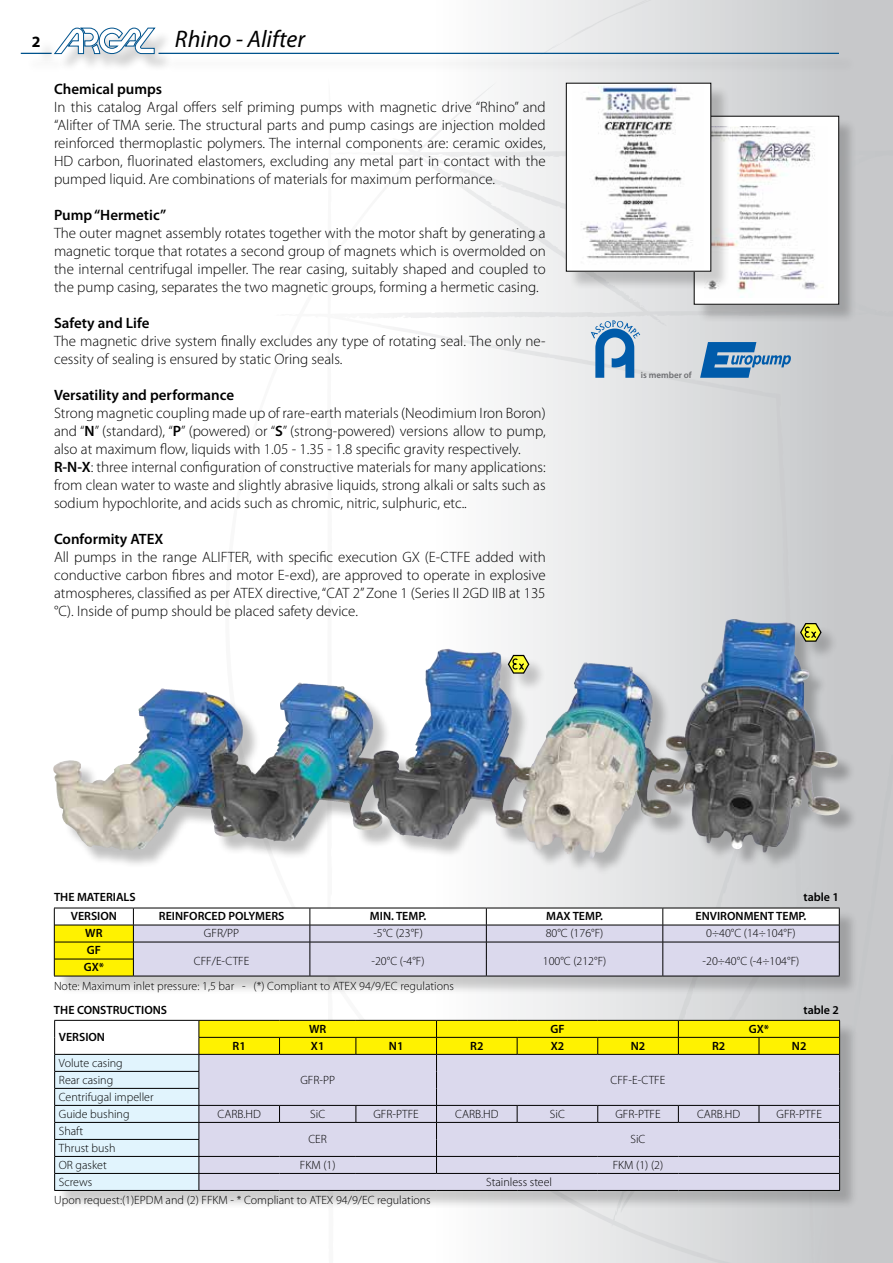
<style>
.page{position:relative;width:893px;height:1263px;background:#fff}
.page>*{position:absolute;margin:0;border:0;box-sizing:border-box;transform-origin:0 0}
.t1{font:italic 24px "Myriad Pro";color:#000}
.t2{font:700 15.75px "Myriad Pro";color:#000}
.t3{font:300 15px/18px "Myriad Pro";color:#000;text-align:justify}
.t4{font:600 15px "Myriad Pro";color:#000}
.t5{font:300 12px/17px "Myriad Pro";color:#000}
.t6{font:600 12px "Myriad Pro";color:#000}
.t7{font:600 9px "Myriad Pro";color:#6d6e71}
.s1{font-weight:600}
</style>
<div class="page">
<div style="left:436px;top:0;width:457px;height:1263px;background:linear-gradient(to right,#fdfdfd,#c1c3c5)"></div>
<svg style="left:290px;top:904px;width:603px;height:359px"></svg>
<div style="left:24px;top:55px;width:833px;height:18px;background:#000;opacity:.2"></div>
<hr style="left:158px;top:53px;width:681px;height:1px;background:#00538d">
<hr style="left:21px;top:53px;width:31px;height:1px;background:#00538d">
<div style="left:58px;top:30px;width:115px;height:43px;background:#000;opacity:.2"></div>
<svg style="left:58px;top:27px;width:98px;height:28px"></svg>
<div style="left:36px;top:39px;width:22px;height:26px;background:#000;opacity:.2"></div>
<svg style="left:700px;top:342px;width:91px;height:36px;background:#6997bf"></svg>
<svg style="left:591px;top:320px;width:49px;height:58px;background:#84abcd"></svg>
<div style="left:696px;top:118px;width:162px;height:205px;background:#000;opacity:.2"></div>
<div style="left:694px;top:116px;width:145px;height:188px;background:#fff"></div>
<div style="left:694px;top:116px;width:145px;height:188px;border:1px solid #000"></div>
<img style="left:730px;top:126px;width:94px;height:165px">
<div style="left:568px;top:85px;width:162px;height:205px;background:#000;opacity:.2"></div>
<div style="left:566px;top:83px;width:145px;height:188px;background:#fff"></div>
<img style="left:583px;top:85px;width:110px;height:174px">
<div style="left:56px;top:910px;width:802px;height:85px;background:#000;opacity:.2"></div>
<hr style="left:54px;top:976px;width:79px;height:1px;background:#000">
<hr style="left:133px;top:976px;width:177px;height:1px;background:#000">
<hr style="left:310px;top:976px;width:176px;height:1px;background:#000">
<hr style="left:486px;top:976px;width:177px;height:1px;background:#000">
<hr style="left:663px;top:976px;width:177px;height:1px;background:#000">
<svg style="left:54px;top:908px;width:786px;height:68px"></svg>
<div style="left:57px;top:1022px;width:802px;height:188px;background:#000;opacity:.2"></div>
<svg style="left:54px;top:1020px;width:786px;height:170px;background:#d7d6bf"></svg>
<hr style="left:54px;top:1190px;width:145px;height:1px;background:#000">
<hr style="left:199px;top:1190px;width:81px;height:1px;background:#000">
<hr style="left:280px;top:1190px;width:76px;height:1px;background:#000">
<hr style="left:356px;top:1190px;width:80px;height:1px;background:#000">
<hr style="left:436px;top:1190px;width:81px;height:1px;background:#000">
<hr style="left:517px;top:1190px;width:81px;height:1px;background:#000">
<hr style="left:598px;top:1190px;width:80px;height:1px;background:#000">
<hr style="left:678px;top:1190px;width:81px;height:1px;background:#000">
<hr style="left:759px;top:1190px;width:81px;height:1px;background:#000">
<div style="left:56px;top:621px;width:802px;height:255px;background:#000;opacity:.25"></div>
<img style="left:666px;top:619px;width:67px;height:130px">
<div style="left:803px;top:625px;width:36px;height:35px;background:#000;opacity:.2"></div>
<svg style="left:799px;top:622px;width:24px;height:21px"></svg>
<div style="left:511px;top:657px;width:36px;height:35px;background:#000;opacity:.2"></div>
<svg style="left:507px;top:654px;width:23px;height:21px"></svg>
<p class="t2" style="left:32px;top:33px;width:10px">2</p>
<h1 class="t1" style="left:175px;top:26px;width:131px">Rhino - Alifter</h1>
<p class="t4" style="left:54px;top:81px;width:110px">Chemical pumps</p>
<p class="t3" style="left:54px;top:98px;width:493px">In this catalog Argal offers self priming pumps with magnetic drive “Rhino” and “Alifter of TMA serie. The structural parts and pump casings are injection molded reinforced thermoplastic polymers. The internal components are: ceramic oxides, HD carbon, fluorinated elastomers, excluding any metal part in contact with the pumped liquid. Are combinations of materials for maximum performance.</p>
<p class="t4" style="left:54px;top:207px;width:114px">Pump “Hermetic”</p>
<p class="t3" style="left:54px;top:224px;width:493px">The outer magnet assembly rotates together with the motor shaft by generating a magnetic torque that rotates a second group of magnets which is overmolded on the internal centrifugal impeller. The rear casing, suitably shaped and coupled to the pump casing, separates the two magnetic groups, forming a hermetic casing.</p>
<p class="t4" style="left:54px;top:315px;width:97px">Safety and Life</p>
<p class="t3" style="left:54px;top:332px;width:493px">The magnetic drive system finally excludes any type of rotating seal. The only ne&shy;cessity of sealing is ensured by static Oring seals.</p>
<p class="t4" style="left:54px;top:387px;width:182px">Versatility and performance</p>
<p class="t3" style="left:54px;top:404px;width:493px;text-align:left">Strong magnetic coupling made up of rare-earth materials (Neodimium Iron Boron) and “<span class="s1">N</span>” (standard), “<span class="s1">P</span>” (powered) or “<span class="s1">S</span>” (strong-powered) versions allow to pump, also at maximum flow, liquids with 1.05 - 1.35 - 1.8 specific gravity respectively.<br><span class="s1">R-N-X</span>: three internal configuration of constructive materials for many applications: from clean water to waste and slightly abrasive liquids, strong alkali or salts such as sodium hypochlorite, and acids such as chromic, nitric, sulphuric, etc..</p>
<p class="t4" style="left:54px;top:531px;width:111px">Conformity ATEX</p>
<p class="t3" style="left:54px;top:548px;width:493px">All pumps in the range ALIFTER, with specific execution GX (E-CTFE added with conductive carbon fibres and motor E-exd), are approved to operate in explosive atmospheres, classified as per ATEX directive, “CAT 2” Zone 1 (Series II 2GD IIB at 135 °C). Inside of pump should be placed safety device.</p>
<p class="t7" style="left:641px;top:370px;width:52px">is member of</p>
<p class="t6" style="left:54px;top:891px;width:83px">THE MATERIALS</p>
<p class="t6" style="left:803px;top:891px;width:37px">table 1</p>
<p class="t6" style="left:71px;top:910px;width:48px">VERSION</p>
<p class="t6" style="left:159px;top:910px;width:127px">REINFORCED POLYMERS</p>
<p class="t6" style="left:370px;top:910px;width:58px">MIN. TEMP.</p>
<p class="t6" style="left:546px;top:910px;width:58px">MAX TEMP.</p>
<p class="t6" style="left:696px;top:910px;width:112px">ENVIRONMENT TEMP.</p>
<p class="t6" style="left:85px;top:927px;width:19px">WR</p>
<p class="t5" style="left:204px;top:925px;width:37px">GFR/PP</p>
<p class="t5" style="left:373px;top:925px;width:51px">-5°C (23°F)</p>
<p class="t5" style="left:546px;top:925px;width:59px">80°C (176°F)</p>
<p class="t5" style="left:706px;top:925px;width:91px">0÷40°C (14÷104°F)</p>
<p class="t6" style="left:87px;top:944px;width:16px">GF</p>
<p class="t5" style="left:194px;top:953px;width:57px">CFF/E-CTFE</p>
<p class="t5" style="left:372px;top:953px;width:55px">-20°C (-4°F)</p>
<p class="t5" style="left:543px;top:953px;width:65px">100°C (212°F)</p>
<p class="t5" style="left:703px;top:953px;width:98px">-20÷40°C (-4÷104°F)</p>
<p class="t6" style="left:84px;top:961px;width:22px">GX*</p>
<p class="t5" style="left:54px;top:977px;width:401px">Note: Maximum inlet pressure: 1,5 bar - (*) Compliant to ATEX 94/9/EC regulations</p>
<p class="t6" style="left:54px;top:1003px;width:115px">THE CONSTRUCTIONS</p>
<p class="t6" style="left:803px;top:1003px;width:37px">table 2</p>
<p class="t6" style="left:59px;top:1030px;width:48px">VERSION</p>
<p class="t5" style="left:59px;top:1054px;width:65px">Volute casing<br>Rear casing</p>
<p class="t5" style="left:59px;top:1088px;width:96px">Centrifugal impeller<br>Guide bushing</p>
<p class="t5" style="left:59px;top:1122px;width:26px">Shaft</p>
<p class="t5" style="left:59px;top:1139px;width:58px">Thrust bush<br>OR gasket</p>
<p class="t6" style="left:309px;top:1022px;width:19px">WR</p>
<p class="t6" style="left:550px;top:1022px;width:16px">GF</p>
<p class="t6" style="left:749px;top:1022px;width:22px">GX*</p>
<p class="t6" style="left:233px;top:1039px;width:15px">R1</p>
<p class="t6" style="left:311px;top:1039px;width:15px">X1</p>
<p class="t6" style="left:389px;top:1039px;width:16px">N1</p>
<p class="t6" style="left:470px;top:1039px;width:15px">R2</p>
<p class="t6" style="left:551px;top:1039px;width:15px">X2</p>
<p class="t6" style="left:631px;top:1039px;width:16px">N2</p>
<p class="t6" style="left:712px;top:1039px;width:15px">R2</p>
<p class="t6" style="left:792px;top:1039px;width:16px">N2</p>
<p class="t5" style="left:300px;top:1071px;width:36px">GFR-PP</p>
<p class="t5" style="left:611px;top:1071px;width:56px">CFF-E-CTFE</p>
<p class="t5" style="left:218px;top:1105px;width:45px">CARB.HD</p>
<p class="t5" style="left:310px;top:1105px;width:16px">SiC</p>
<p class="t5" style="left:373px;top:1105px;width:47px">GFR-PTFE</p>
<p class="t5" style="left:455px;top:1105px;width:45px">CARB.HD</p>
<p class="t5" style="left:550px;top:1105px;width:16px">SiC</p>
<p class="t5" style="left:615px;top:1105px;width:47px">GFR-PTFE</p>
<p class="t5" style="left:697px;top:1105px;width:45px">CARB.HD</p>
<p class="t5" style="left:776px;top:1105px;width:47px">GFR-PTFE</p>
<p class="t5" style="left:308px;top:1131px;width:20px">CER</p>
<p class="t5" style="left:630px;top:1131px;width:16px">SiC</p>
<p class="t5" style="left:300px;top:1156px;width:37px">FKM (1)</p>
<p class="t5" style="left:613px;top:1156px;width:52px">FKM (1) (2)</p>
<p class="t5" style="left:59px;top:1173px;width:35px">Screws</p>
<p class="t5" style="left:486px;top:1173px;width:67px">Stainless steel</p>
<p class="t5" style="left:54px;top:1192px;width:378px">Upon request:(1)EPDM and (2) FFKM - * Compliant to ATEX 94/9/EC regulations</p>
</div>
